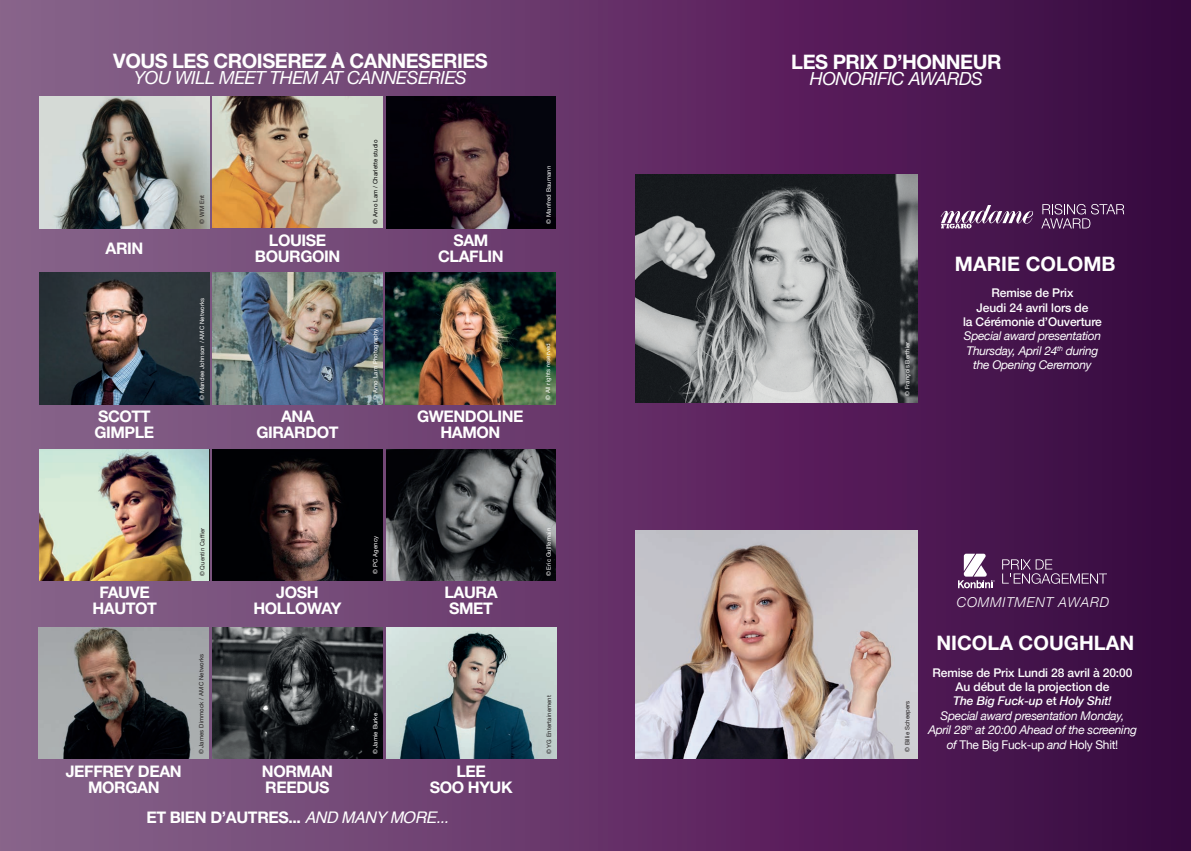
<style>
.page{position:relative;width:1191px;height:851px;background:#fff}
.page>*{position:absolute;margin:0;border:0;box-sizing:border-box;transform-origin:0 0}
.t1{font:20px "Canneseries 2022";letter-spacing:-.025em;color:#fff}
.t2{font:20px "Canneseries 2022";color:#fff}
.t3{font:italic 18px "Helvetica Neue";letter-spacing:-.025em;color:#fff}
.t4{font:16px/16px "Canneseries 2022";letter-spacing:-.025em;color:#fff;text-align:center}
.t5{font:italic 300 13.6px "Helvetica Neue";letter-spacing:.055em;color:#fff}
.t6{font:italic 12px/14.4px "Helvetica Neue";letter-spacing:-.025em;color:#fff;text-align:center}
.t7{font:500 12px/14.4px "Helvetica Neue";letter-spacing:-.01em;color:#fff;text-align:center}
.t8{font:6px "Helvetica Neue";letter-spacing:.02em;color:#fff}
.t9{font:6px "Helvetica Neue";letter-spacing:.02em;color:#231f20}
.t10{font:6px "Helvetica Neue";letter-spacing:.02em;color:#000}
.s1{font-family:"Helvetica";font-style:italic}
.s2{font-weight:500;font-style:normal}
.s3{font-weight:500}
.s4{font-style:normal}
</style>
<div class="page">
<div style="left:0;top:0;width:1191px;height:850px;background:linear-gradient(to right,#8a658c,#3c0342)"></div>
<img style="left:213px;top:273px;width:169px;height:131px">
<img style="left:385px;top:273px;width:170px;height:131px">
<img style="left:39px;top:627px;width:170px;height:131px">
<img style="left:213px;top:449px;width:169px;height:131px">
<img style="left:386px;top:449px;width:170px;height:131px">
<img style="left:386px;top:627px;width:170px;height:131px">
<img style="left:213px;top:627px;width:169px;height:131px">
<img style="left:40px;top:449px;width:169px;height:132px">
<img style="left:386px;top:96px;width:169px;height:132px">
<img style="left:40px;top:273px;width:169px;height:131px">
<img style="left:40px;top:96px;width:169px;height:132px">
<svg style="left:1041px;top:204px;width:83px;height:24px"></svg>
<svg style="left:940px;top:205px;width:93px;height:23px"></svg>
<img style="left:635px;top:174px;width:282px;height:229px">
<svg style="left:1002px;top:559px;width:105px;height:24px"></svg>
<svg style="left:958px;top:553px;width:36px;height:35px"></svg>
<img style="left:635px;top:530px;width:282px;height:228px">
<img style="left:213px;top:96px;width:169px;height:132px">
<h1 class="t1" style="left:113px;top:49px;width:376px">VOUS LES CROISEREZ À CANNESERIES</h1>
<h2 class="t3" style="left:134px;top:64px;width:334px">YOU WILL MEET THEM AT CANNESERIES</h2>
<h3 class="t4" style="left:105px;top:240px;width:39px">ARIN</h3>
<h3 class="t4" style="left:94px;top:408px;width:61px;text-align:left">SCOTT<br>GIMPLE</h3>
<p class="t9" style="left:198px;top:223px;width:30px;rotate:-90deg">© WM Ent</p>
<p class="t8" style="left:198px;top:400px;width:104px;rotate:-90deg">© Mandee Johnson / AMC Networks</p>
<h3 class="t4" style="left:255px;top:232px;width:87px">LOUISE<br>BOURGOIN</h3>
<h3 class="t4" style="left:256px;top:408px;width:84px">ANA<br>GIRARDOT</h3>
<p class="t10" style="left:371px;top:223px;width:85px;rotate:-90deg">© Arno Lam / Charlette studio</p>
<p class="t8" style="left:371px;top:400px;width:73px;rotate:-90deg">© Arno Lam Photography</p>
<h3 class="t4" style="left:438px;top:232px;width:67px">SAM<br>CLAFLIN</h3>
<h3 class="t4" style="left:417px;top:408px;width:108px">GWENDOLINE<br>HAMON</h3>
<p class="t8" style="left:544px;top:223px;width:59px;rotate:-90deg">© Manfred Baumann</p>
<p class="t8" style="left:543px;top:400px;width:58px;rotate:-90deg">© All rights reserved</p>
<h3 class="t4" style="left:92px;top:584px;width:66px">FAUVE<br>HAUTOT</h3>
<h3 class="t4" style="left:66px;top:762px;width:117px">JEFFREY DEAN<br>MORGAN</h3>
<p class="t9" style="left:198px;top:576px;width:50px;rotate:-90deg">© Quentin Caffier</p>
<p class="t9" style="left:197px;top:754px;width:102px;rotate:-90deg">© James Dimmock / AMC Networks</p>
<h3 class="t4" style="left:253px;top:584px;width:90px">JOSH<br>HOLLOWAY</h3>
<p class="t8" style="left:371px;top:573px;width:39px;rotate:-90deg">© PC Agency</p>
<h3 class="t4" style="left:262px;top:762px;width:73px;text-align:left">NORMAN<br>REEDUS</h3>
<p class="t8" style="left:371px;top:754px;width:43px;rotate:-90deg">© Jamie Burke</p>
<h3 class="t4" style="left:444px;top:584px;width:55px;text-align:left">LAURA<br>SMET</h3>
<h3 class="t4" style="left:430px;top:762px;width:84px">LEE<br>SOO HYUK</h3>
<h3 class="t4" style="left:146px;top:809px;width:304px">ET BIEN D’AUTRES... <span class="s1">AND MANY MORE...</span></h3>
<p class="t8" style="left:544px;top:576px;width:50px;rotate:-90deg">© Eric Guillemain</p>
<p class="t9" style="left:544px;top:754px;width:61px;rotate:-90deg">© YG Entertainement</p>
<h1 class="t1" style="left:791px;top:50px;width:212px">LES PRIX D’HONNEUR</h1>
<h2 class="t3" style="left:810px;top:65px;width:175px">HONORIFIC AWARDS</h2>
<p class="t8" style="left:903px;top:396px;width:56px;rotate:-90deg">© François Berthier</p>
<h1 class="t2" style="left:955px;top:252px;width:162px">MARIE COLOMB</h1>
<p class="t7" style="left:963px;top:285px;width:140px">Remise de Prix<br>Jeudi 24 avril lors de<br>la Cérémonie d’Ouverture</p>
<p class="t6" style="left:964px;top:329px;width:139px">Special award presentation<br>Thursday, April 24<sup>th</sup> during the Opening Ceremony</p>
<p class="t9" style="left:903px;top:751px;width:53px;rotate:-90deg">© Billie Scheepers</p>
<p class="t5" style="left:957px;top:591px;width:154px">COMMITMENT AWARD</p>
<h1 class="t2" style="left:936px;top:631px;width:199px">NICOLA COUGHLAN</h1>
<p class="t6" style="left:928px;top:665px;width:210px"><span class="s2">Remise de Prix Lundi 28 avril à 20:00<br>Au début de la projection de<br></span><span class="s3">The Big Fuck-up</span> <span class="s2">et</span> <span class="s3">Holy Shit!<br></span>Special award presentation Monday, April 28<sup>th</sup> at 20:00 Ahead of the screening of <span class="s4">The Big Fuck-up</span> and <span class="s4">Holy Shit!</span></p>
</div>
